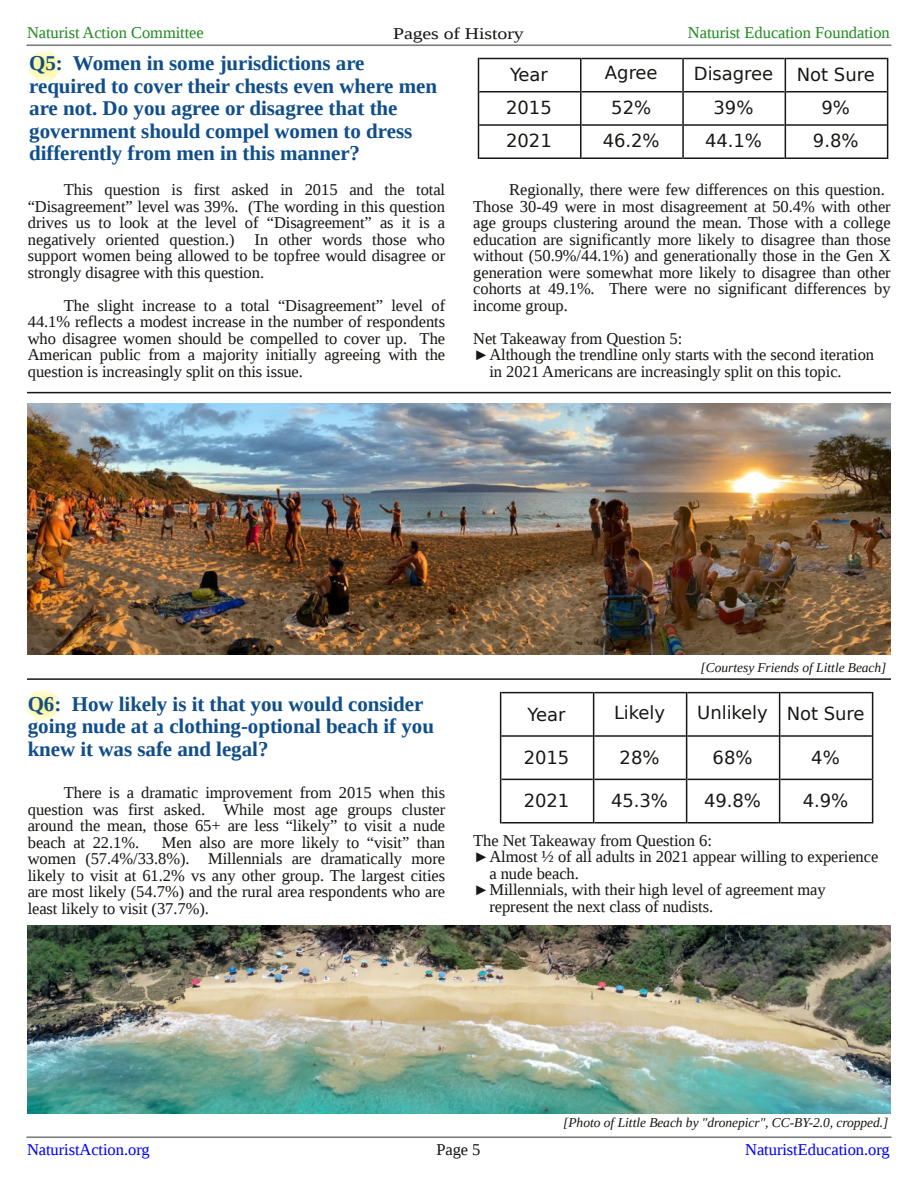
<style>
.page{position:relative;width:918px;height:1188px;background:#fff}
.page>*{position:absolute;margin:0;border:0;box-sizing:border-box;transform-origin:0 0}
.t1{font:700 21px/22.5px "Liberation Serif";letter-spacing:-.005em;color:#104e8b}
.t2{font:18px "DejaVu Sans";letter-spacing:-.005em;color:#181715}
.t3{font:16.5px/16.5px "Liberation Serif";letter-spacing:-.005em;color:#181715;text-align:justify}
.t4{font:16.5px "Liberation Serif";letter-spacing:-.005em;color:#228b22}
.t5{font:16.5px "Liberation Serif";letter-spacing:-.005em;color:#00f}
.t6{font:16.5px "Liberation Serif";letter-spacing:-.005em;color:#181715;scale:1.2 1}
.t7{font:italic 13.5px "Liberation Serif";color:#181715}
</style>
<div class="page">
<hr style="left:27px;top:1136px;width:864px;height:2px;background:#7f7f7f">
<hr style="left:27px;top:44px;width:864px;height:2px;background:#7f7f7f">
<svg style="left:26px;top:689px;width:34px;height:32px"></svg>
<svg style="left:28px;top:50px;width:34px;height:32px"></svg>
<hr style="left:27px;top:392px;width:864px;height:1px;background:#181715">
<hr style="left:580px;top:58px;width:2px;height:34px;background:#181715">
<hr style="left:478px;top:58px;width:1px;height:34px;background:#181715">
<hr style="left:682px;top:58px;width:2px;height:34px;background:#181715">
<hr style="left:785px;top:58px;width:1px;height:34px;background:#181715">
<hr style="left:887px;top:58px;width:1px;height:34px;background:#181715">
<hr style="left:580px;top:92px;width:2px;height:33px;background:#181715">
<hr style="left:478px;top:92px;width:1px;height:33px;background:#181715">
<hr style="left:682px;top:92px;width:2px;height:33px;background:#181715">
<hr style="left:785px;top:92px;width:1px;height:33px;background:#181715">
<hr style="left:887px;top:92px;width:1px;height:33px;background:#181715">
<hr style="left:580px;top:125px;width:2px;height:34px;background:#181715">
<hr style="left:478px;top:125px;width:1px;height:34px;background:#181715">
<hr style="left:682px;top:125px;width:2px;height:34px;background:#181715">
<hr style="left:785px;top:125px;width:1px;height:34px;background:#181715">
<hr style="left:887px;top:125px;width:1px;height:34px;background:#181715">
<hr style="left:479px;top:91px;width:101px;height:2px;background:#181715">
<hr style="left:479px;top:58px;width:101px;height:1px;background:#181715">
<hr style="left:582px;top:91px;width:100px;height:2px;background:#181715">
<hr style="left:582px;top:58px;width:100px;height:1px;background:#181715">
<hr style="left:684px;top:91px;width:101px;height:2px;background:#181715">
<hr style="left:684px;top:58px;width:101px;height:1px;background:#181715">
<hr style="left:786px;top:91px;width:101px;height:2px;background:#181715">
<hr style="left:786px;top:58px;width:101px;height:1px;background:#181715">
<hr style="left:479px;top:124px;width:101px;height:2px;background:#181715">
<hr style="left:582px;top:124px;width:100px;height:2px;background:#181715">
<hr style="left:684px;top:124px;width:101px;height:2px;background:#181715">
<hr style="left:786px;top:124px;width:101px;height:2px;background:#181715">
<hr style="left:479px;top:158px;width:101px;height:1px;background:#181715">
<hr style="left:582px;top:158px;width:100px;height:1px;background:#181715">
<hr style="left:684px;top:158px;width:101px;height:1px;background:#181715">
<hr style="left:786px;top:158px;width:101px;height:1px;background:#181715">
<hr style="left:593px;top:692px;width:1px;height:44px;background:#181715">
<hr style="left:500px;top:692px;width:1px;height:44px;background:#181715">
<hr style="left:686px;top:692px;width:1px;height:44px;background:#181715">
<hr style="left:779px;top:692px;width:1px;height:44px;background:#181715">
<hr style="left:872px;top:692px;width:1px;height:44px;background:#181715">
<hr style="left:593px;top:736px;width:1px;height:43px;background:#181715">
<hr style="left:500px;top:736px;width:1px;height:43px;background:#181715">
<hr style="left:686px;top:736px;width:1px;height:43px;background:#181715">
<hr style="left:779px;top:736px;width:1px;height:43px;background:#181715">
<hr style="left:872px;top:736px;width:1px;height:43px;background:#181715">
<hr style="left:593px;top:779px;width:1px;height:45px;background:#181715">
<hr style="left:500px;top:779px;width:1px;height:45px;background:#181715">
<hr style="left:686px;top:779px;width:1px;height:45px;background:#181715">
<hr style="left:779px;top:779px;width:1px;height:45px;background:#181715">
<hr style="left:872px;top:779px;width:1px;height:45px;background:#181715">
<hr style="left:501px;top:735px;width:92px;height:2px;background:#181715">
<hr style="left:501px;top:692px;width:92px;height:1px;background:#181715">
<hr style="left:594px;top:735px;width:92px;height:2px;background:#181715">
<hr style="left:594px;top:692px;width:92px;height:1px;background:#181715">
<hr style="left:687px;top:735px;width:92px;height:2px;background:#181715">
<hr style="left:687px;top:692px;width:92px;height:1px;background:#181715">
<hr style="left:780px;top:735px;width:92px;height:2px;background:#181715">
<hr style="left:780px;top:692px;width:92px;height:1px;background:#181715">
<hr style="left:501px;top:779px;width:92px;height:1px;background:#181715">
<hr style="left:594px;top:779px;width:92px;height:1px;background:#181715">
<hr style="left:687px;top:779px;width:92px;height:1px;background:#181715">
<hr style="left:780px;top:779px;width:92px;height:1px;background:#181715">
<hr style="left:501px;top:822px;width:92px;height:2px;background:#181715">
<hr style="left:594px;top:822px;width:92px;height:2px;background:#181715">
<hr style="left:687px;top:822px;width:92px;height:2px;background:#181715">
<hr style="left:780px;top:822px;width:92px;height:2px;background:#181715">
<hr style="left:27px;top:678px;width:864px;height:2px;background:#181715">
<img style="left:27px;top:403px;width:864px;height:251px">
<img style="left:27px;top:926px;width:864px;height:188px">
<p class="t4" style="left:27px;top:23px;width:178px">Naturist Action Committee</p>
<p class="t6" style="left:393px;top:24px;width:110px">Pages of History</p>
<p class="t4" style="left:688px;top:24px;width:203px">Naturist Education Foundation</p>
<p class="t1" style="left:29px;top:52px;width:409px">Q5: Women in some jurisdictions are required to cover their chests even where men are not. Do you agree or disagree that the government should compel women to dress differently from men in this manner?</p>
<p class="t3" style="left:28px;top:181px;width:419px;text-indent:36px">This question is first asked in 2015 and the total “Disagreement” level was 39%. (The wording in this question drives us to look at the level of “Disagreement” as it is a negatively oriented question.) In other words those who support women being allowed to be topfree would disagree or strongly disagree with this question.</p>
<p class="t3" style="left:28px;top:297px;width:419px;text-indent:36px">The slight increase to a total “Disagreement” level of 44.1% reflects a modest increase in the number of respondents who disagree women should be compelled to cover up. The American public from a majority initially agreeing with the question is increasingly split on this issue.</p>
<p class="t2" style="left:510px;top:65px;width:39px">Year</p>
<p class="t2" style="left:605px;top:63px;width:54px">Agree</p>
<p class="t2" style="left:694px;top:63px;width:81px">Disagree</p>
<p class="t2" style="left:797px;top:64px;width:79px">Not Sure</p>
<p class="t2" style="left:506px;top:98px;width:47px">2015</p>
<p class="t2" style="left:611px;top:98px;width:41px">52%</p>
<p class="t2" style="left:714px;top:98px;width:41px">39%</p>
<p class="t2" style="left:822px;top:98px;width:30px">9%</p>
<p class="t2" style="left:506px;top:131px;width:47px">2021</p>
<p class="t2" style="left:603px;top:131px;width:58px">46.2%</p>
<p class="t2" style="left:705px;top:131px;width:58px">44.1%</p>
<p class="t2" style="left:813px;top:131px;width:47px">9.8%</p>
<p class="t3" style="left:473px;top:181px;width:419px;text-align:left;text-indent:36px">Regionally, there were few differences on this question.<br>Those 30-49 were in most disagreement at 50.4% with other age groups clustering around the mean. Those with a college education are significantly more likely to disagree than those without (50.9%/44.1%) and generationally those in the Gen X generation were somewhat more likely to disagree than other cohorts at 49.1%. There were no significant differences by income group.</p>
<p class="t3" style="left:473px;top:330px;width:211px">Net Takeaway from Question 5:</p>
<p class="t3" style="left:473px;top:346px;width:402px">►Although the trendline only starts with the second iteration</p>
<p class="t3" style="left:489px;top:363px;width:354px">in 2021 Americans are increasingly split on this topic.</p>
<p class="t7" style="left:700px;top:660px;width:188px">[Courtesy Friends of Little Beach]</p>
<p class="t1" style="left:28px;top:693px;width:408px">Q6: How likely is it that you would consider going nude at a clothing-optional beach if you knew it was safe and legal?</p>
<p class="t2" style="left:528px;top:704px;width:39px">Year</p>
<p class="t2" style="left:614px;top:702px;width:52px">Likely</p>
<p class="t2" style="left:697px;top:702px;width:169px">Unlikely Not Sure</p>
<p class="t2" style="left:524px;top:747px;width:47px">2015</p>
<p class="t2" style="left:620px;top:747px;width:41px">28%</p>
<p class="t2" style="left:713px;top:747px;width:41px">68%</p>
<p class="t2" style="left:811px;top:747px;width:30px">4%</p>
<p class="t2" style="left:524px;top:790px;width:47px">2021</p>
<p class="t2" style="left:611px;top:790px;width:58px">45.3%</p>
<p class="t2" style="left:704px;top:790px;width:58px">49.8%</p>
<p class="t2" style="left:803px;top:790px;width:47px">4.9%</p>
<p class="t3" style="left:473px;top:832px;width:240px">The Net Takeaway from Question 6:</p>
<p class="t3" style="left:473px;top:848px;width:407px">►Almost ½ of all adults in 2021 appear willing to experience</p>
<p class="t3" style="left:489px;top:865px;width:91px">a nude beach.</p>
<p class="t3" style="left:473px;top:881px;width:354px">►Millennials, with their high level of agreement may</p>
<p class="t3" style="left:489px;top:898px;width:225px">represent the next class of nudists.</p>
<p class="t3" style="left:28px;top:785px;width:419px;text-indent:36px">There is a dramatic improvement from 2015 when this question was first asked. While most age groups cluster around the mean, those 65+ are less “likely” to visit a nude beach at 22.1%.</p>
<p class="t3" style="left:28px;top:834px;width:419px;text-indent:134px">Men also are more likely to “visit” than women (57.4%/33.8%). Millennials are dramatically more likely to visit at 61.2% vs any other group. The largest cities are most likely (54.7%) and the rural area respondents who are least likely to visit (37.7%).</p>
<p class="t7" style="left:563px;top:1115px;width:327px">[Photo of Little Beach by "dronepicr", CC-BY-2.0, cropped.]</p>
<p class="t3" style="left:436px;top:1141px;width:46px">Page 5</p>
<p class="t5" style="left:27px;top:1140px;width:124px">NaturistAction.org</p>
<p class="t5" style="left:745px;top:1140px;width:146px">NaturistEducation.org</p>
</div>
